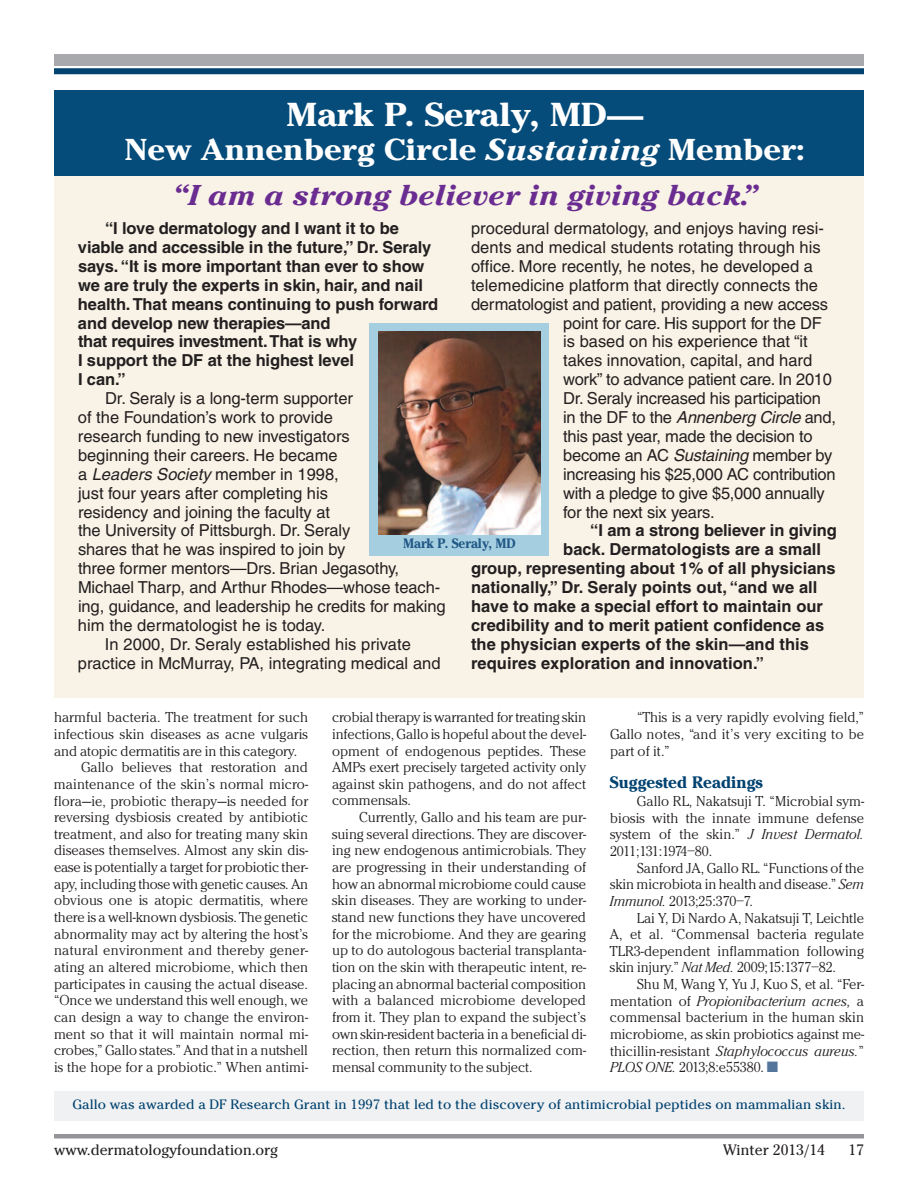
<style>
.page{position:relative;width:918px;height:1188px;background:#fff}
.page>*{position:absolute;margin:0;border:0;box-sizing:border-box;transform-origin:0 0}
.t1{font:700 33px "Cheltenham";color:#fff;scale:1.1 1}
.t2{font:700 30px "Cheltenham";color:#fff;scale:1.1 1}
.t3{font:italic 700 28.5px "Cheltenham";color:#6a2c91;scale:1.1 1}
.t4{font:16.5px "Helvetica";letter-spacing:-.005em;color:#231f20}
.t5{font:700 16.5px/18.9px "Helvetica";letter-spacing:-.005em;color:#231f20}
.t6{font:700 16.5px "Cheltenham";color:#004270}
.t7{font:15px/16.6px "L Cheltenham";letter-spacing:.01em;color:#231f20;text-align:justify}
.t8{font:15px "L Cheltenham Itlic";letter-spacing:.01em;color:#231f20}
.t9{font:15px "Cheltenham";color:#231f20}
.t10{font:15px "L Cheltenham";letter-spacing:-.01em;color:#231f20}
.t11{font:13.5px "Cheltenham";letter-spacing:.005em;color:#004270;scale:1.05 1}
.t12{font:700 13.5px "Cheltenham";letter-spacing:-.005em;color:#215885;scale:.95 1}
.s1{font-style:italic}
.s2{font-family:"L Cheltenham Itlic"}
.s3{font-family:"L Cheltenham"}
.s4{color:#54769d}
</style>
<div class="page">
<div style="left:54px;top:54px;width:810px;height:12px;background:#a8a9ad"></div>
<div style="left:54px;top:68px;width:810px;height:6px;background:#004270"></div>
<hr style="left:54px;top:1134px;width:810px;height:4px;background:#939598">
<div style="left:54px;top:1091px;width:810px;height:29px;background:#f0f1f2"></div>
<div style="left:54px;top:90px;width:810px;height:608px;background:#f8f3e6"></div>
<div style="left:54px;top:90px;width:810px;height:86px;background:#064c7a"></div>
<div style="left:369px;top:323px;width:180px;height:233px;background:#a5cee1"></div>
<img style="left:378px;top:332px;width:162px;height:202px">
<h1 class="t1" style="left:286px;top:95px;width:326px">Mark P. Seraly, MD—</h1>
<h2 class="t2" style="left:124px;top:132px;width:620px">New Annenberg Circle <span class="s1">Sustaining</span> Member:</h2>
<h3 class="t3" style="left:172px;top:179px;width:534px">“I am a strong believer in giving back.”</h3>
<p class="t5" style="left:78px;top:220px;width:362px;text-indent:27px">“I love dermatology and I want it to be viable and accessible in the future,” Dr. Seraly says. “It is more important than ever to show we are truly the experts in skin, hair, and nail health.That means continuing to push forward and develop new therapies—and<br>that requires investment.That is why<br>I support the DF at the highest level<br>I can.”</p>
<p class="t4" style="left:105px;top:392px;width:250px">Dr. Seraly is a long-term supporter</p>
<p class="t4" style="left:78px;top:411px;width:256px">of the Foundation’s work to provide</p>
<p class="t4" style="left:78px;top:430px;width:273px">research funding to new investigators</p>
<p class="t4" style="left:78px;top:449px;width:261px">beginning their careers. He became</p>
<p class="t4" style="left:78px;top:468px;width:262px">a <span class="s1">Leaders Society</span> member in 1998,</p>
<p class="t4" style="left:78px;top:487px;width:251px">just four years after completing his</p>
<p class="t4" style="left:78px;top:506px;width:254px">residency and joining the faculty at</p>
<p class="t4" style="left:78px;top:525px;width:274px">the University of Pittsburgh. Dr. Seraly</p>
<p class="t4" style="left:78px;top:544px;width:269px">shares that he was inspired to join by</p>
<p class="t4" style="left:78px;top:562px;width:323px">three former mentors—Drs. Brian Jegasothy,</p>
<p class="t4" style="left:78px;top:581px;width:364px">Michael Tharp, and Arthur Rhodes—whose teach-</p>
<p class="t4" style="left:78px;top:600px;width:369px">ing, guidance, and leadership he credits for making</p>
<p class="t4" style="left:78px;top:619px;width:249px">him the dermatologist he is today.</p>
<p class="t4" style="left:105px;top:638px;width:307px">In 2000, Dr. Seraly established his private</p>
<p class="t4" style="left:78px;top:657px;width:364px">practice in McMurray, PA, integrating medical and</p>
<p class="t4" style="left:471px;top:222px;width:355px">procedural dermatology, and enjoys having resi-</p>
<p class="t4" style="left:471px;top:241px;width:351px">dents and medical students rotating through his</p>
<p class="t4" style="left:471px;top:260px;width:344px">office. More recently, he notes, he developed a</p>
<p class="t4" style="left:471px;top:279px;width:349px">telemedicine platform that directly connects the</p>
<p class="t4" style="left:471px;top:298px;width:359px">dermatologist and patient, providing a new access</p>
<p class="t4" style="left:563px;top:317px;width:260px">point for care. His support for the DF</p>
<p class="t4" style="left:563px;top:336px;width:246px">is based on his experience that “it</p>
<p class="t4" style="left:563px;top:355px;width:250px">takes innovation, capital, and hard</p>
<p class="t4" style="left:563px;top:373px;width:270px">work” to advance patient care. In 2010</p>
<p class="t4" style="left:563px;top:392px;width:259px">Dr. Seraly increased his participation</p>
<p class="t4" style="left:563px;top:411px;width:274px">in the DF to the <span class="s1">Annenberg Circle</span> and,</p>
<p class="t4" style="left:563px;top:430px;width:251px">this past year, made the decision to</p>
<p class="t4" style="left:563px;top:449px;width:271px">become an AC <span class="s1">Sustaining</span> member by</p>
<p class="t4" style="left:563px;top:468px;width:274px">increasing his $25,000 AC contribution</p>
<p class="t4" style="left:563px;top:487px;width:263px">with a pledge to give $5,000 annually</p>
<p class="t4" style="left:563px;top:506px;width:153px">for the next six years.</p>
<p class="t5" style="left:590px;top:523px;width:248px">“I am a strong believer in giving</p>
<p class="t5" style="left:563px;top:542px;width:259px">back. Dermatologists are a small</p>
<p class="t5" style="left:471px;top:561px;width:366px">group, representing about 1% of all physicians</p>
<p class="t5" style="left:471px;top:579px;width:348px">nationally,” Dr. Seraly points out, “and we all</p>
<p class="t5" style="left:471px;top:598px;width:354px">have to make a special effort to maintain our</p>
<p class="t5" style="left:471px;top:617px;width:355px">credibility and to merit patient confidence as</p>
<p class="t5" style="left:471px;top:636px;width:340px">the physician experts of the skin—and this</p>
<p class="t5" style="left:471px;top:655px;width:294px">requires exploration and innovation.”</p>
<p class="t12" style="left:403px;top:536px;width:120px">Mark P. Seraly, MD</p>
<p class="t7" style="left:54px;top:709px;width:256px">harmful bacteria. The treatment for such</p>
<p class="t7" style="left:54px;top:725px;width:256px">infectious skin diseases as acne vulgaris</p>
<p class="t7" style="left:54px;top:742px;width:245px">and atopic dermatitis are in this category.</p>
<p class="t7" style="left:81px;top:759px;width:229px">Gallo believes that restoration and</p>
<p class="t7" style="left:54px;top:775px;width:256px">maintenance of the skin’s normal micro-</p>
<p class="t7" style="left:54px;top:792px;width:256px">flora—ie, probiotic therapy—is needed for</p>
<p class="t7" style="left:54px;top:809px;width:256px">reversing dysbiosis created by antibiotic</p>
<p class="t7" style="left:54px;top:825px;width:255px">treatment, and also for treating many skin</p>
<p class="t7" style="left:54px;top:842px;width:256px">diseases themselves. Almost any skin dis-</p>
<p class="t7" style="left:54px;top:859px;width:256px">ease is potentially a target for probiotic ther-</p>
<p class="t10" style="left:54px;top:875px;width:256px">apy, including those with genetic causes. An</p>
<p class="t7" style="left:54px;top:892px;width:255px">obvious one is atopic dermatitis, where</p>
<p class="t7" style="left:54px;top:909px;width:255px">there is a well-known dysbiosis. The genetic</p>
<p class="t7" style="left:54px;top:925px;width:256px">abnormality may act by altering the host’s</p>
<p class="t7" style="left:54px;top:942px;width:256px">natural environment and thereby gener-</p>
<p class="t7" style="left:54px;top:958px;width:256px">ating an altered microbiome, which then</p>
<p class="t7" style="left:54px;top:975px;width:255px">participates in causing the actual disease.</p>
<p class="t7" style="left:54px;top:992px;width:256px">“Once we understand this well enough, we</p>
<p class="t7" style="left:54px;top:1008px;width:256px">can design a way to change the environ-</p>
<p class="t7" style="left:54px;top:1025px;width:256px">ment so that it will maintain normal mi-</p>
<p class="t7" style="left:54px;top:1042px;width:256px">crobes,” Gallo states.” And that in a nutshell</p>
<p class="t7" style="left:54px;top:1058px;width:256px">is the hope for a probiotic.” When antimi-</p>
<p class="t7" style="left:332px;top:709px;width:256px">crobial therapy is warranted for treating skin infections, Gallo is hopeful about the devel&shy;opment of endogenous peptides. These AMPs exert precisely targeted activity only against skin pathogens, and do not affect commensals.</p>
<p class="t7" style="left:332px;top:809px;width:256px;text-indent:27px">Currently, Gallo and his team are pur&shy;suing several directions. They are discover&shy;ing new endogenous antimicrobials. They are progressing in their understanding of how an abnormal microbiome could cause skin diseases. They are working to under&shy;stand new functions they have uncovered for the microbiome. And they are gearing up to do autologous bacterial transplanta&shy;tion on the skin with therapeutic intent, re&shy;placing an abnormal bacterial composition with a balanced microbiome developed from it. They plan to expand the subject’s own skin-resident bacteria in a beneficial di&shy;rection, then return this normalized com&shy;mensal community to the subject.</p>
<p class="t7" style="left:610px;top:709px;width:256px;text-indent:27px">“This is a very rapidly evolving field,” Gallo notes, “and it’s very exciting to be part of it.”</p>
<p class="t6" style="left:610px;top:772px;width:154px">Suggested Readings</p>
<p class="t7" style="left:610px;top:792px;width:256px;text-indent:27px">Gallo RL, Nakatsuji T. “Microbial sym&shy;biosis with the innate immune defense system of the skin.” <span class="s2">J Invest Dermatol.<br></span>2011;131:1974–80.</p>
<p class="t7" style="left:610px;top:859px;width:256px;text-indent:27px">Sanford JA, Gallo RL. “Functions of the skin microbiota in health and disease.” <span class="s2">Sem Immunol.</span> 2013;25:370–7.</p>
<p class="t7" style="left:610px;top:909px;width:256px;text-indent:27px">Lai Y, Di Nardo A, Nakatsuji T, Leichtle A, et al. “Commensal bacteria regulate TLR3-dependent inflammation following skin injury.” <span class="s2">Nat Med.</span> 2009;15:1377–82.</p>
<p class="t7" style="left:637px;top:976px;width:229px">Shu M, Wang Y, Yu J, Kuo S, et al. “Fer-</p>
<p class="t8" style="left:610px;top:992px;width:256px"><span class="s3">mentation of</span> Propionibacterium acnes, <span class="s3">a</span></p>
<p class="t7" style="left:610px;top:1009px;width:256px">commensal bacterium in the human skin microbiome, as skin probiotics against me-</p>
<p class="t8" style="left:610px;top:1042px;width:256px"><span class="s3">thicillin-resistant</span> Staphylococcus aureus.<span class="s3">”</span></p>
<p class="t7" style="left:610px;top:1059px;width:170px"><span class="s2">PLOS ONE.</span> 2013;8:e55380. <span class="s4">■</span></p>
<p class="t11" style="left:73px;top:1097px;width:738px">Gallo was awarded a DF Research Grant in 1997 that led to the discovery of antimicrobial peptides on mammalian skin.</p>
<p class="t9" style="left:54px;top:1141px;width:225px">www.dermatologyfoundation.org</p>
<p class="t9" style="left:723px;top:1141px;width:103px">Winter 2013/14</p>
<p class="t9" style="left:848px;top:1141px;width:17px">17</p>
</div>
